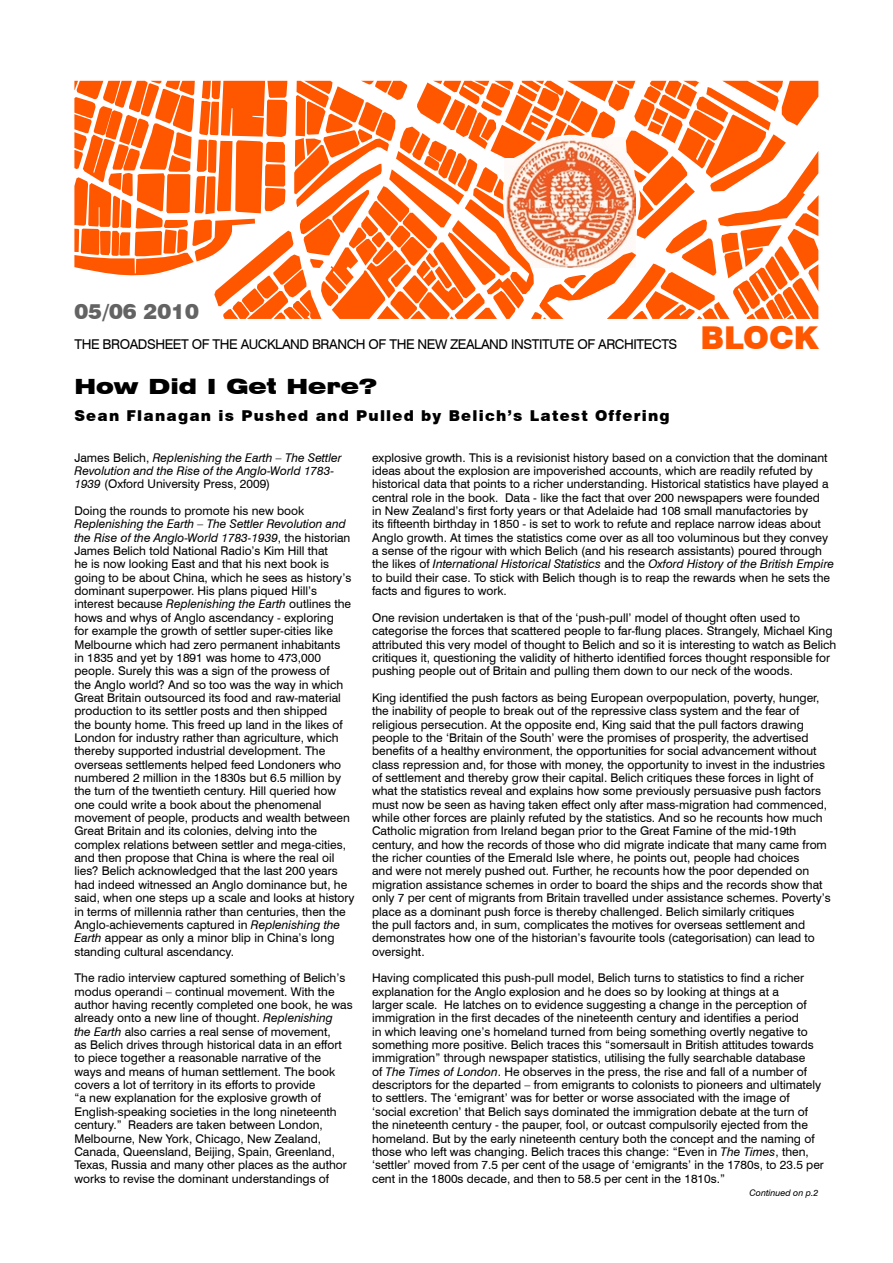
<style>
.page{position:relative;width:893px;height:1263px;background:#fff}
.page>*{position:absolute;margin:0;border:0;box-sizing:border-box;transform-origin:0 0}
.t1{font:900 31.5px "Swiss 721 BT";color:#ff5700}
.t2{font:900 expanded 21px "Swiss 721 BT";color:#000}
.t3{font:900 21px "Swiss 721 BT";color:#636363}
.t4{font:900 15px "Swiss 721 BT";letter-spacing:.08em;color:#000}
.t5{font:13.5px "Swiss 721 BT";letter-spacing:-.03em;color:#000}
.t6{font:12px/13.4px "Swiss 721 BT";color:#000}
.t7{font:italic 12px/13.4px "Swiss 721 BT";color:#000}
.t8{font:italic 9px "Swiss 721 BT";color:#000}
.s1{font-style:normal}
.s2{font-style:italic}
</style>
<div class="page">
<svg style="left:74px;top:81px;width:745px;height:238px"></svg>
<h2 class="t3" style="left:74px;top:298px;width:126px">05/06 2010</h2>
<h1 class="t1" style="left:700px;top:318px;width:119px">BLOCK</h1>
<p class="t5" style="left:74px;top:336px;width:604px">THE BROADSHEET OF THE AUCKLAND BRANCH OF THE NEW ZEALAND INSTITUTE OF ARCHITECTS</p>
<h2 class="t2" style="left:74px;top:374px;width:304px">How Did I Get Here?</h2>
<p class="t4" style="left:74px;top:406px;width:597px">Sean Flanagan is Pushed and Pulled by Belich’s Latest Offering</p>
<p class="t7" style="left:74px;top:450px;width:269px"><span class="s1">James Belich,</span> Replenishing the Earth – The Settler<br>Revolution and the Rise of the Anglo-World 1783-<br>1939 <span class="s1">(Oxford University Press, 2009)</span></p>
<p class="t6" style="left:74px;top:504px;width:232px">Doing the rounds to promote his new book</p>
<p class="t6" style="left:74px;top:517px;width:282px"><span class="s2">Replenishing the Earth – The Settler Revolution and the Rise of the Anglo-World 1783-1939</span>, the historian James Belich told National Radio’s Kim Hill that<br>he is now looking East and that his next book is going to be about China, which he sees as history’s dominant superpower. His plans piqued Hill’s interest because <span class="s2">Replenishing the Earth</span> outlines the hows and whys of Anglo ascendancy - exploring<br>for example the growth of settler super-cities like Melbourne which had zero permanent inhabitants<br>in 1835 and yet by 1891 was home to 473,000 people. Surely this was a sign of the prowess of<br>the Anglo world? And so too was the way in which Great Britain outsourced its food and raw-material production to its settler posts and then shipped<br>the bounty home. This freed up land in the likes of London for industry rather than agriculture, which thereby supported industrial development. The overseas settlements helped feed Londoners who numbered 2 million in the 1830s but 6.5 million by the turn of the twentieth century. Hill queried how one could write a book about the phenomenal movement of people, products and wealth between Great Britain and its colonies, delving into the complex relations between settler and mega-cities, and then propose that China is where the real oil lies? Belich acknowledged that the last 200 years had indeed witnessed an Anglo dominance but, he said, when one steps up a scale and looks at history in terms of millennia rather than centuries, then the Anglo-achievements captured in <span class="s2">Replenishing the Earth</span> appear as only a minor blip in China’s long standing cultural ascendancy.</p>
<p class="t6" style="left:74px;top:971px;width:280px">The radio interview captured something of Belich’s modus operandi – continual movement. With the author having recently completed one book, he was already onto a new line of thought. <span class="s2">Replenishing<br>the Earth</span> also carries a real sense of movement,<br>as Belich drives through historical data in an effort to piece together a reasonable narrative of the<br>ways and means of human settlement. The book covers a lot of territory in its efforts to provide<br>“a new explanation for the explosive growth of English-speaking societies in the long nineteenth century.” Readers are taken between London, Melbourne, New York, Chicago, New Zealand, Canada, Queensland, Beijing, Spain, Greenland, Texas, Russia and many other places as the author works to revise the dominant understandings of</p>
<p class="t6" style="left:372px;top:450px;width:464px">explosive growth. This is a revisionist history based on a conviction that the dominant ideas about the explosion are impoverished accounts, which are readily refuted by historical data that points to a richer understanding. Historical statistics have played a central role in the book. Data - like the fact that over 200 newspapers were founded<br>in New Zealand’s first forty years or that Adelaide had 108 small manufactories by<br>its fifteenth birthday in 1850 - is set to work to refute and replace narrow ideas about Anglo growth. At times the statistics come over as all too voluminous but they convey a sense of the rigour with which Belich (and his research assistants) poured through the likes of <span class="s2">International Historical Statistics</span> and the <span class="s2">Oxford History of the British Empire </span>to build their case. To stick with Belich though is to reap the rewards when he sets the facts and figures to work.</p>
<p class="t6" style="left:372px;top:611px;width:466px">One revision undertaken is that of the ‘push-pull’ model of thought often used to categorise the forces that scattered people to far-flung places. Strangely, Michael King attributed this very model of thought to Belich and so it is interesting to watch as Belich critiques it, questioning the validity of hitherto identified forces thought responsible for pushing people out of Britain and pulling them down to our neck of the woods.</p>
<p class="t6" style="left:372px;top:691px;width:460px">King identified the push factors as being European overpopulation, poverty, hunger, the inability of people to break out of the repressive class system and the fear of religious persecution. At the opposite end, King said that the pull factors drawing people to the ‘Britain of the South’ were the promises of prosperity, the advertised benefits of a healthy environment, the opportunities for social advancement without class repression and, for those with money, the opportunity to invest in the industries of settlement and thereby grow their capital. Belich critiques these forces in light of what the statistics reveal and explains how some previously persuasive push factors must now be seen as having taken effect only after mass-migration had commenced, while other forces are plainly refuted by the statistics. And so he recounts how much Catholic migration from Ireland began prior to the Great Famine of the mid-19th century, and how the records of those who did migrate indicate that many came from the richer counties of the Emerald Isle where, he points out, people had choices<br>and were not merely pushed out. Further, he recounts how the poor depended on migration assistance schemes in order to board the ships and the records show that only 7 per cent of migrants from Britain travelled under assistance schemes. Poverty’s place as a dominant push force is thereby challenged. Belich similarly critiques<br>the pull factors and, in sum, complicates the motives for overseas settlement and demonstrates how one of the historian’s favourite tools (categorisation) can lead to oversight.</p>
<p class="t6" style="left:372px;top:971px;width:453px">Having complicated this push-pull model, Belich turns to statistics to find a richer explanation for the Anglo explosion and he does so by looking at things at a<br>larger scale. He latches on to evidence suggesting a change in the perception of immigration in the first decades of the nineteenth century and identifies a period<br>in which leaving one’s homeland turned from being something overtly negative to something more positive. Belich traces this “somersault in British attitudes towards immigration” through newspaper statistics, utilising the fully searchable database<br>of <span class="s2">The Times of London</span>. He observes in the press, the rise and fall of a number of descriptors for the departed – from emigrants to colonists to pioneers and ultimately to settlers. The ‘emigrant’ was for better or worse associated with the image of ‘social excretion’ that Belich says dominated the immigration debate at the turn of the nineteenth century - the pauper, fool, or outcast compulsorily ejected from the homeland. But by the early nineteenth century both the concept and the naming of those who left was changing. Belich traces this change: “Even in <span class="s2">The Times</span>, then, ‘settler’ moved from 7.5 per cent of the usage of ‘emigrants’ in the 1780s, to 23.5 per cent in the 1800s decade, and then to 58.5 per cent in the 1810s.”</p>
<p class="t8" style="left:750px;top:1187px;width:70px">Continued on p.2</p>
</div>
